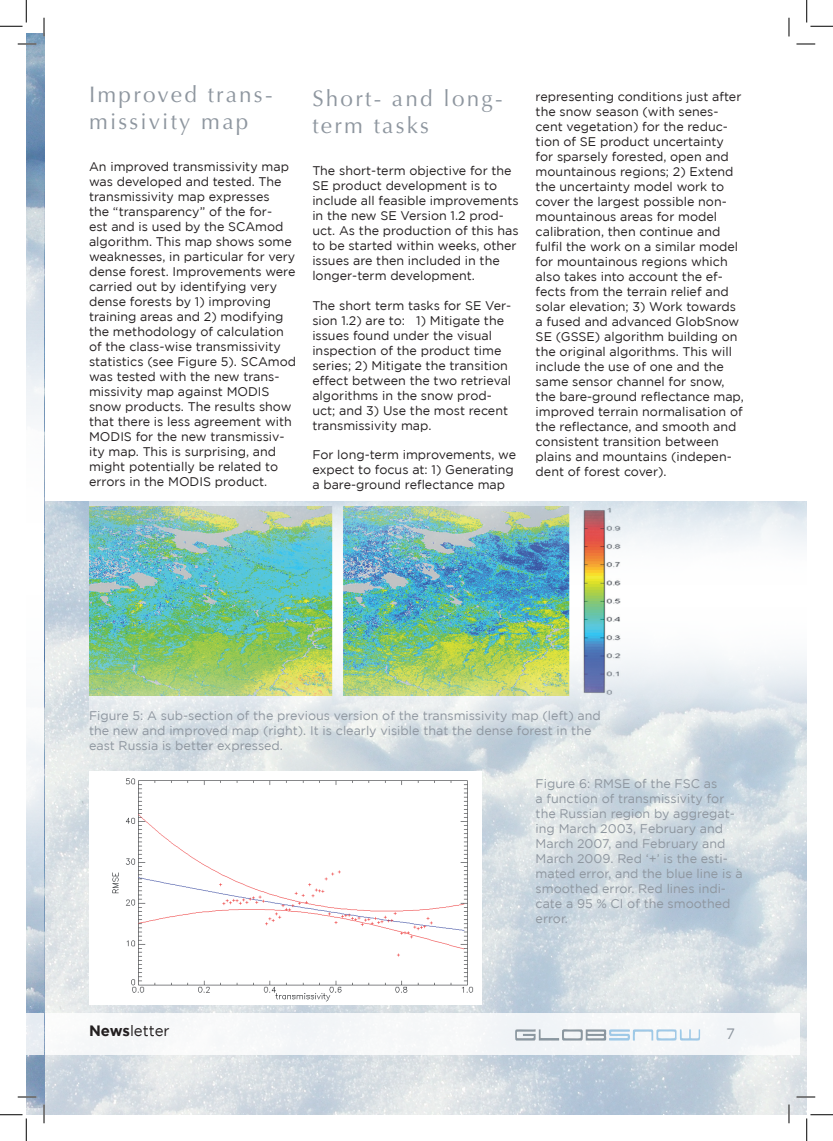
<style>
.page{position:relative;width:833px;height:1141px;background:#fff}
.page>*{position:absolute;margin:0;border:0;box-sizing:border-box;transform-origin:0 0}
.t1{font:22.5px/27px "Optima LT Std";letter-spacing:.1em;color:#8e969f}
.t2{font:15px "Gotham";color:#231f20}
.t3{font:15px "Gotham";color:#8e969f}
.t4{font:12.5px/15px "Gotham";color:#231f20}
.t5{font:12.5px/15px "Gotham";color:#8e969f}
.s1{font-weight:700}
</style>
<div class="page">
<img style="left:26px;top:501px;width:780px;height:613px">
<img style="left:89px;top:771px;width:392px;height:233px">
<svg style="left:89px;top:501px;width:717px;height:230px"></svg>
<img style="left:89px;top:506px;width:532px;height:189px">
<div style="left:44px;top:1013px;width:755px;height:41px;background:#f6f7f9"></div>
<img style="left:26px;top:33px;width:18px;height:147px">
<img style="left:26px;top:1011px;width:18px;height:96px">
<svg style="left:26px;top:180px;width:18px;height:831px"></svg>
<div style="left:26px;top:1013px;width:18px;height:41px;background:#e8ecf2"></div>
<img style="left:515px;top:1029px;width:182px;height:11px">
<svg style="left:18px;top:43px;width:18px;height:2px"></svg>
<svg style="left:796px;top:43px;width:18px;height:2px"></svg>
<svg style="left:18px;top:1096px;width:18px;height:1px"></svg>
<svg style="left:796px;top:1096px;width:18px;height:1px"></svg>
<svg style="left:43px;top:18px;width:2px;height:18px"></svg>
<svg style="left:43px;top:1104px;width:2px;height:19px"></svg>
<svg style="left:788px;top:18px;width:1px;height:18px"></svg>
<svg style="left:787px;top:1104px;width:2px;height:19px"></svg>
<svg style="left:0;top:0;width:27px;height:27px"></svg>
<svg style="left:0;top:1114px;width:27px;height:26px"></svg>
<svg style="left:806px;top:0;width:26px;height:27px"></svg>
<svg style="left:806px;top:1114px;width:26px;height:26px"></svg>
<h1 class="t1" style="left:89px;top:81px;width:185px">Improved trans&shy;missivity map</h1>
<p class="t4" style="left:89px;top:159px;width:208px">An improved transmissivity map was developed and tested. The transmissivity map expresses<br>the “transparency” of the for-<br>est and is used by the SCAmod algorithm. This map shows some weaknesses, in particular for very dense forest. Improvements were carried out by identifying very dense forests by 1) improving training areas and 2) modifying the methodology of calculation of the class-wise transmissivity statistics (see Figure 5). SCAmod was tested with the new trans&shy;missivity map against MODIS snow products. The results show that there is less agreement with<br>MODIS for the new transmissiv&shy;ity map. This is surprising, and might potentially be related to errors in the MODIS product.</p>
<h1 class="t1" style="left:312px;top:85px;width:192px">Short- and long&shy;term tasks</h1>
<p class="t4" style="left:312px;top:163px;width:208px">The short-term objective for the<br>SE product development is to include all feasible improvements in the new SE Version 1.2 prod&shy;uct. As the production of this has to be started within weeks, other issues are then included in the longer-term development.</p>
<p class="t4" style="left:312px;top:298px;width:200px">The short term tasks for SE Ver&shy;sion 1.2) are to: 1) Mitigate the issues found under the visual inspection of the product time series; 2) Mitigate the transition effect between the two retrieval algorithms in the snow prod&shy;uct; and 3) Use the most recent transmissivity map.</p>
<p class="t4" style="left:312px;top:447px;width:205px">For long-term improvements, we expect to focus at: 1) Generating a bare-ground reflectance map</p>
<p class="t4" style="left:535px;top:89px;width:210px">representing conditions just after the snow season (with senes&shy;cent vegetation) for the reduc&shy;tion of SE product uncertainty for sparsely forested, open and mountainous regions; 2) Extend the uncertainty model work to cover the largest possible non&shy;mountainous areas for model calibration, then continue and fulfil the work on a similar model for mountainous regions which also takes into account the ef&shy;fects from the terrain relief and solar elevation; 3) Work towards a fused and advanced GlobSnow<br>SE (GSSE) algorithm building on the original algorithms. This will include the use of one and the same sensor channel for snow, the bare-ground reflectance map, improved terrain normalisation of the reflectance, and smooth and consistent transition between plains and mountains (indepen&shy;dent of forest cover).</p>
<p class="t5" style="left:89px;top:707px;width:513px">Figure 5: A sub-section of the previous version of the transmissivity map (left) and the new and improved map (right). It is clearly visible that the dense forest in the east Russia is better expressed.</p>
<p class="t5" style="left:535px;top:776px;width:208px">Figure 6: RMSE of the FSC as<br>a function of transmissivity for the Russian region by aggregat&shy;ing March 2003, February and<br>March 2007, and February and<br>March 2009. Red ‘+’ is the esti&shy;mated error, and the blue line is a smoothed error. Red lines indi&shy;cate a 95 % CI of the smoothed error.</p>
<p class="t2" style="left:89px;top:1022px;width:82px"><span class="s1">News</span>letter</p>
<p class="t3" style="left:725px;top:1025px;width:10px">7</p>
</div>
